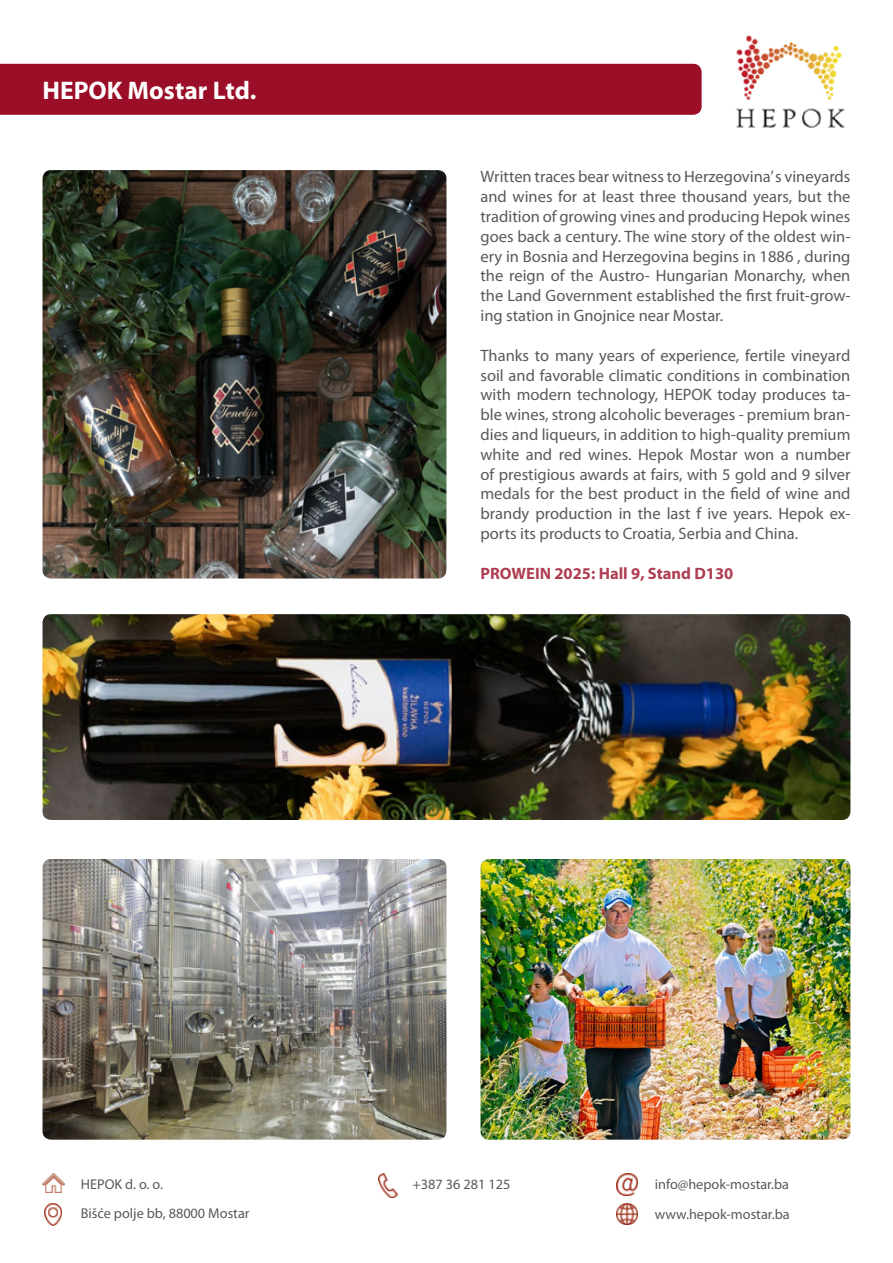
<style>
.page{position:relative;width:893px;height:1263px;background:#fff}
.page>*{position:absolute;margin:0;border:0;box-sizing:border-box;transform-origin:0 0}
.t1{font:700 25.5px "Myriad Pro";color:#fff}
.t2{font:16.5px/19.8px "Myriad Pro";color:#58595b;text-align:justify}
.t3{font:700 16.5px "Myriad Pro";color:#af3e52}
.t4{font:14.25px/29.8px "Myriad Pro";color:#58595b}
</style>
<div class="page">
<img style="left:43px;top:170px;width:403px;height:408px">
<img style="left:43px;top:614px;width:807px;height:206px">
<img style="left:43px;top:859px;width:403px;height:281px">
<img style="left:480px;top:859px;width:370px;height:281px">
<img style="left:736px;top:35px;width:109px;height:93px">
<div style="left:0;top:64px;width:702px;height:51px;background:#9b0e27"></div>
<img style="left:44px;top:1203px;width:18px;height:22px">
<img style="left:43px;top:1174px;width:21px;height:18px">
<img style="left:378px;top:1174px;width:19px;height:23px">
<img style="left:617px;top:1174px;width:20px;height:21px">
<img style="left:617px;top:1203px;width:21px;height:21px">
<h1 class="t1" style="left:43px;top:74px;width:215px">HEPOK Mostar Ltd.</h1>
<p class="t2" style="left:480px;top:167px;width:371px">Written traces bear witness to Herzegovina’ s vineyards and wines for at least three thousand years, but the tradition of growing vines and producing Hepok wines goes back a century. The wine story of the oldest win&shy;ery in Bosnia and Herzegovina begins in 1886 , during the reign of the Austro- Hungarian Monarchy, when the Land Government established the first fruit-grow&shy;ing station in Gnojnice near Mostar.</p>
<p class="t2" style="left:480px;top:345px;width:371px">Thanks to many years of experience, fertile vineyard soil and favorable climatic conditions in combination with modern technology, HEPOK today produces ta&shy;ble wines, strong alcoholic beverages - premium bran&shy;dies and liqueurs, in addition to high-quality premium white and red wines. Hepok Mostar won a number of prestigious awards at fairs, with 5 gold and 9 silver medals for the best product in the field of wine and brandy production in the last f ive years. Hepok ex&shy;ports its products to Croatia, Serbia and China.</p>
<p class="t3" style="left:480px;top:562px;width:254px">PROWEIN 2025: Hall 9, Stand D130</p>
<p class="t4" style="left:81px;top:1169px;width:170px">HEPOK d. o. o.<br>Bišće polje bb, 88000 Mostar</p>
<p class="t4" style="left:655px;top:1169px;width:136px">info@hepok-mostar.ba www.hepok-mostar.ba</p>
<p class="t4" style="left:412px;top:1169px;width:99px">+387 36 281 125</p>
</div>
